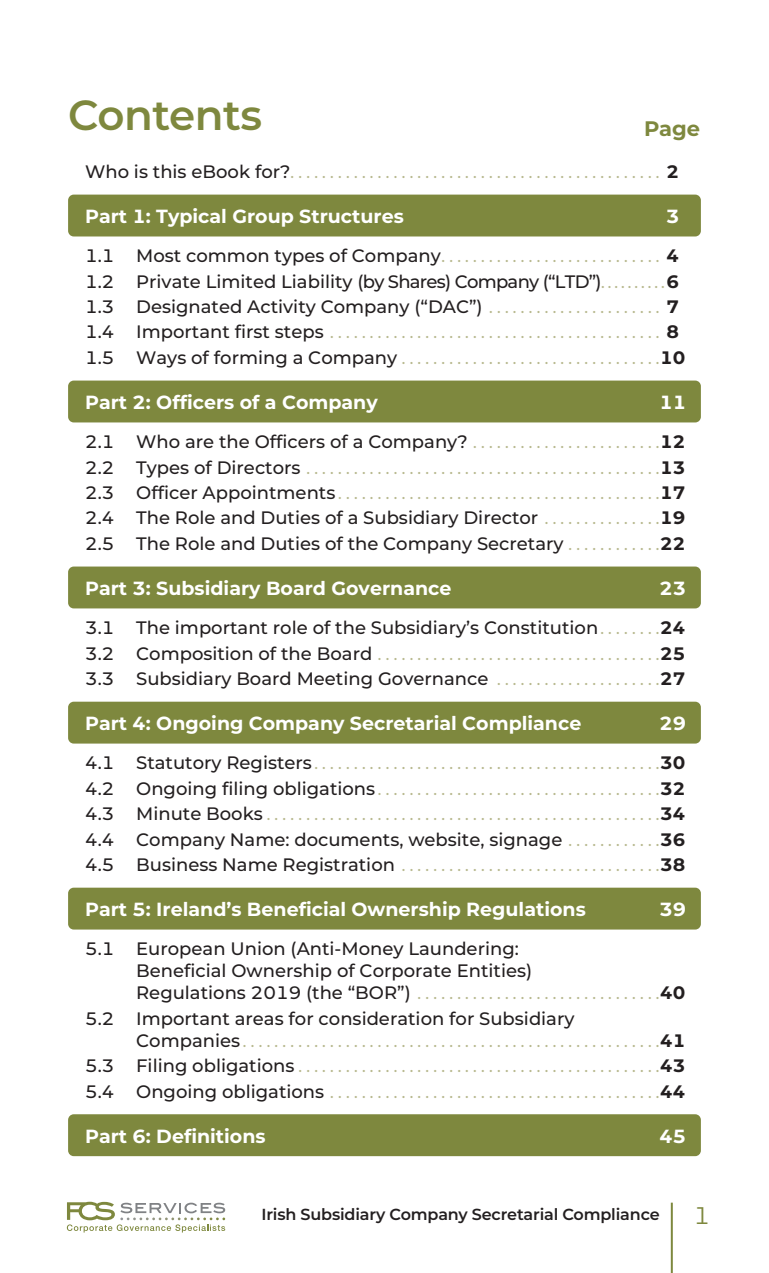
<style>
.page{position:relative;width:769px;height:1273px;background:#fff}
.page>*{position:absolute;margin:0;border:0;box-sizing:border-box;transform-origin:0 0}
.t1{font:600 42px "Montserrat";letter-spacing:-.01em;color:#7e883e}
.t2{font:24px "Montserrat";color:#7e883e}
.t3{font:700 21px "Montserrat";color:#7e883e}
.t4{font:700 19px "Montserrat";color:#fff}
.t5{font:500 18px/25.4px "Montserrat";color:#231f20}
.t6{font:500 16px/25.4px "Montserrat";color:#b7b88d}
.t7{font:600 16px "Montserrat";letter-spacing:-.01em;color:#231f20}
.s1{font-size:18px;color:#231f20}
.s2{font-weight:700;font-size:18px;color:#231f20}
.s3{font-size:16px;color:#b7b88d}
.s4{font-weight:700}
</style>
<div class="page">
<div style="left:68px;top:194px;width:632px;height:42px;background:#7e883e;border-radius:6px"></div>
<div style="left:68px;top:380px;width:632px;height:42px;background:#7e883e;border-radius:6px"></div>
<div style="left:68px;top:566px;width:632px;height:42px;background:#7e883e;border-radius:6px"></div>
<div style="left:68px;top:701px;width:632px;height:42px;background:#7e883e;border-radius:6px"></div>
<div style="left:68px;top:887px;width:632px;height:42px;background:#7e883e;border-radius:6px"></div>
<div style="left:68px;top:1114px;width:632px;height:41px;background:#7e883e;border-radius:6px"></div>
<hr style="left:670px;top:1202px;width:2px;height:70px;background:#7e883e">
<svg style="left:67px;top:1201px;width:158px;height:31px"></svg>
<h1 class="t1" style="left:68px;top:86px;width:195px">Contents</h1>
<p class="t6" style="left:85px;top:159px;width:595px"><span class="s1">Who is this eBook for?</span> . . . . . . . . . . . . . . . . . . . . . . . . . . . . . . . . . . . . . . . . . . . . . . . <span class="s2">2</span></p>
<p class="t4" style="left:85px;top:203px;width:320px">Part 1: Typical Group Structures</p>
<p class="t4" style="left:665px;top:203px;width:15px">3</p>
<p class="t6" style="left:85px;top:243px;width:595px"><span class="s1">1.1 Most common types of Company</span> . . . . . . . . . . . . . . . . . . . . . . . . . . . . <span class="s2">4</span></p>
<p class="t5" style="left:85px;top:268px;width:595px">1.2 Private Limited Liability (by Shares) Company (“LTD”) <span class="s3">. . . . . . . . .</span> <span class="s4">6<br></span>1.3 Designated Activity Company (“DAC”) <span class="s3">. . . . . . . . . . . . . . . . . . . . . .</span> <span class="s4">7</span></p>
<p class="t6" style="left:85px;top:319px;width:601px"><span class="s1">1.4 Important first steps</span> . . . . . . . . . . . . . . . . . . . . . . . . . . . . . . . . . . . . . . . . . . <span class="s2">8<br></span><span class="s1">1.5 Ways of forming a Company</span> . . . . . . . . . . . . . . . . . . . . . . . . . . . . . . . . <span class="s2">10</span></p>
<p class="t4" style="left:85px;top:388px;width:294px">Part 2: Officers of a Company</p>
<p class="t4" style="left:659px;top:388px;width:28px">11</p>
<p class="t5" style="left:85px;top:428px;width:601px">2.1 Who are the Officers of a Company? <span class="s3">. . . . . . . . . . . . . . . . . . . . . . .</span> <span class="s4">12</span></p>
<p class="t6" style="left:85px;top:454px;width:601px"><span class="s1">2.2 Types of Directors</span> . . . . . . . . . . . . . . . . . . . . . . . . . . . . . . . . . . . . . . . . . . . . <span class="s2">13<br></span><span class="s1">2.3 Officer Appointments</span> . . . . . . . . . . . . . . . . . . . . . . . . . . . . . . . . . . . . . . . . <span class="s2">17</span></p>
<p class="t5" style="left:85px;top:504px;width:601px">2.4 The Role and Duties of a Subsidiary Director <span class="s3">. . . . . . . . . . . . . .</span> <span class="s4">19<br></span>2.5 The Role and Duties of the Company Secretary <span class="s3">. . . . . . . . . . .</span> <span class="s4">22</span></p>
<p class="t4" style="left:85px;top:574px;width:367px">Part 3: Subsidiary Board Governance</p>
<p class="t4" style="left:659px;top:574px;width:28px">23</p>
<p class="t5" style="left:85px;top:614px;width:601px">3.1 The important role of the Subsidiary’s Constitution <span class="s3">. . . . . . .</span> <span class="s4">24</span></p>
<p class="t6" style="left:85px;top:640px;width:601px"><span class="s1">3.2 Composition of the Board</span> . . . . . . . . . . . . . . . . . . . . . . . . . . . . . . . . . . . <span class="s2">25</span></p>
<p class="t5" style="left:85px;top:665px;width:601px">3.3 Subsidiary Board Meeting Governance <span class="s3">. . . . . . . . . . . . . . . . . . . .</span> <span class="s4">27</span></p>
<p class="t4" style="left:85px;top:709px;width:497px">Part 4: Ongoing Company Secretarial Compliance</p>
<p class="t4" style="left:659px;top:709px;width:28px">29</p>
<p class="t6" style="left:85px;top:750px;width:601px;text-align:justify"><span class="s1">4.1 Statutory Registers</span> . . . . . . . . . . . . . . . . . . . . . . . . . . . . . . . . . . . . . . . . . . . <span class="s2">30<br></span><span class="s1">4.2 Ongoing filing obligations</span> . . . . . . . . . . . . . . . . . . . . . . . . . . . . . . . . . . . <span class="s2">32<br></span><span class="s1">4.3 Minute Books</span> . . . . . . . . . . . . . . . . . . . . . . . . . . . . . . . . . . . . . . . . . . . . . . . . . <span class="s2">34</span></p>
<p class="t5" style="left:85px;top:825px;width:601px">4.4 Company Name: documents, website, signage <span class="s3">. . . . . . . . . . .</span> <span class="s4">36</span></p>
<p class="t6" style="left:85px;top:851px;width:601px"><span class="s1">4.5 Business Name Registration</span> . . . . . . . . . . . . . . . . . . . . . . . . . . . . . . . . <span class="s2">38</span></p>
<p class="t4" style="left:85px;top:895px;width:502px">Part 5: Ireland’s Beneficial Ownership Regulations</p>
<p class="t4" style="left:659px;top:895px;width:28px">39</p>
<p class="t5" style="left:136px;top:937px;width:397px;line-height:22px;text-indent:-51px">5.1 European Union (Anti-Money Laundering:<br>Beneficial Ownership of Corporate Entities)</p>
<p class="t6" style="left:136px;top:980px;width:550px"><span class="s1">Regulations 2019 (the “BOR”)</span> . . . . . . . . . . . . . . . . . . . . . . . . . . . . . . <span class="s2">40</span></p>
<p class="t5" style="left:85px;top:1004px;width:490px">5.2 Important areas for consideration for Subsidiary</p>
<p class="t6" style="left:85px;top:1027px;width:601px;text-align:justify;text-indent:51px"><span class="s1">Companies</span> . . . . . . . . . . . . . . . . . . . . . . . . . . . . . . . . . . . . . . . . . . . . . . . . . . . . <span class="s2">41<br></span><span class="s1">5.3 Filing obligations</span> . . . . . . . . . . . . . . . . . . . . . . . . . . . . . . . . . . . . . . . . . . . . . <span class="s2">43<br></span><span class="s1">5.4 Ongoing obligations</span> . . . . . . . . . . . . . . . . . . . . . . . . . . . . . . . . . . . . . . . . . <span class="s2">44</span></p>
<p class="t4" style="left:85px;top:1122px;width:182px">Part 6: Definitions</p>
<p class="t4" style="left:659px;top:1122px;width:28px">45</p>
<h3 class="t3" style="left:644px;top:113px;width:57px">Page</h3>
<p class="t7" style="left:261px;top:1202px;width:399px">Irish Subsidiary Company Secretarial Compliance</p>
<h2 class="t2" style="left:693px;top:1198px;width:18px">1</h2>
</div>
